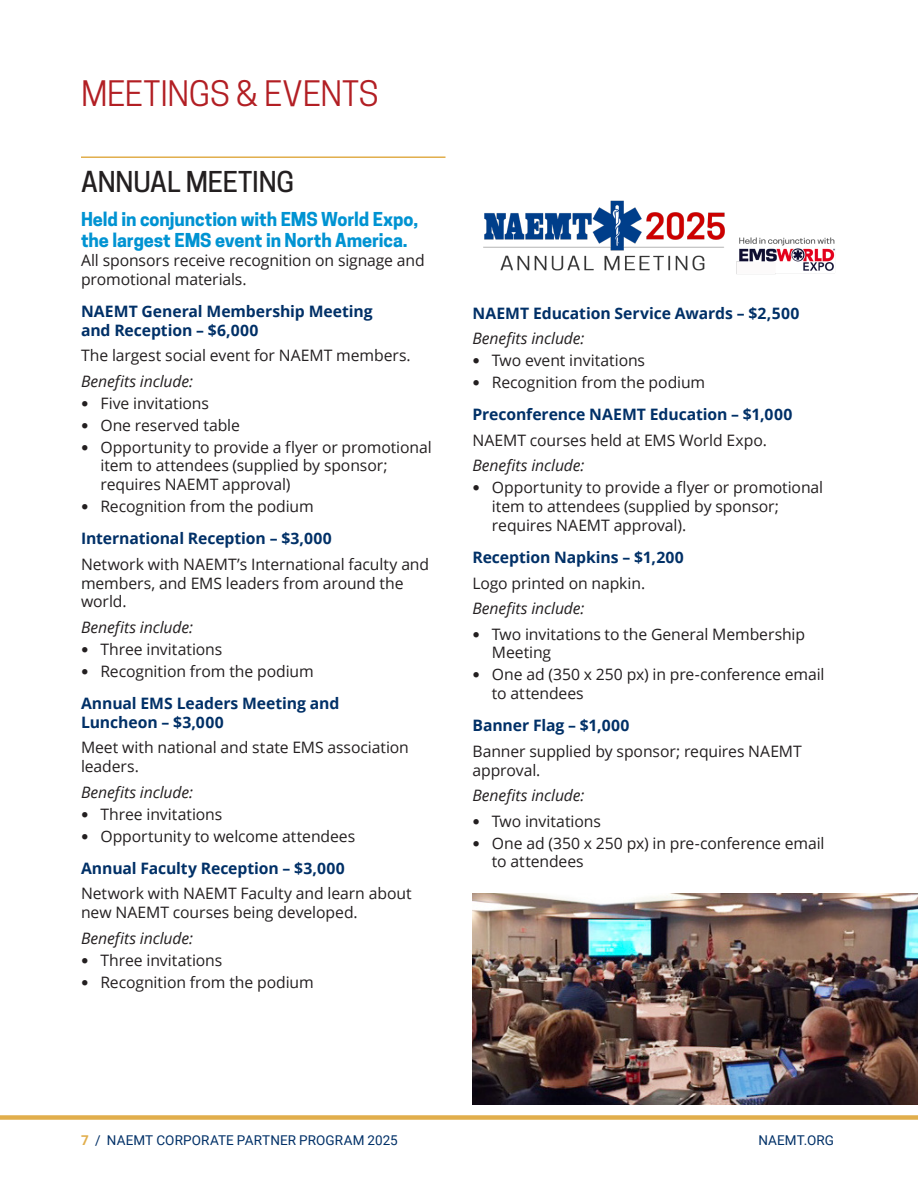
<style>
.page{position:relative;width:918px;height:1188px;background:#fff}
.page>*{position:absolute;margin:0;border:0;box-sizing:border-box;transform-origin:0 0}
.Headline{font:33px "Cooper Hewitt";letter-spacing:-.01em;color:#b21f24}
.Headline2{font:500 27px "Cooper Hewitt";letter-spacing:-.005em;color:#231f20}
.normal_no_para_indent{font:700 18px/21px "Cooper Hewitt";letter-spacing:-.005em;color:#0093d2}
.normal_no_para_indent-2{font:15.75px/18.8px "Open Sans";letter-spacing:-.005em;color:#231f20}
.normal_no_para_indent-3{font:700 15.75px/18.8px "Open Sans";letter-spacing:-.005em;color:#003067}
.normal_no_para_indent-4{font:italic 15.75px "Open Sans";letter-spacing:-.01em;color:#231f20}
.t1{font:13.5px "Roboto";letter-spacing:.005em;color:#003067}
.s1{font-family:"Avenir";font-size:15px}
.s2{font-weight:700;color:#e1ae4c}
</style>
<div class="page">
<div style="left:0;top:1115px;width:918px;height:5px;background:#e1ae4c"></div>
<hr style="left:81px;top:156px;width:365px;height:2px;background:#e1ae4c">
<img style="left:472px;top:893px;width:446px;height:212px">
<img style="left:483px;top:200px;width:352px;height:74px">
<p class="Headline" style="left:81px;top:74px;width:299px">MEETINGS &amp; EVENTS</p>
<p class="Headline2" style="left:81px;top:166px;width:215px">ANNUAL MEETING</p>
<p class="normal_no_para_indent" style="left:81px;top:209px;width:339px">Held in conjunction with EMS World Expo, the largest EMS event in North America.</p>
<p class="normal_no_para_indent-2" style="left:81px;top:250px;width:345px">All sponsors receive recognition on signage and promotional materials.</p>
<p class="normal_no_para_indent-3" style="left:81px;top:301px;width:293px">NAEMT General Membership Meeting and Reception – $6,000</p>
<p class="normal_no_para_indent-2" style="left:81px;top:346px;width:331px">The largest social event for NAEMT members.</p>
<p class="normal_no_para_indent-4" style="left:81px;top:370px;width:114px">Benefits include:</p>
<p class="normal_no_para_indent-2" style="left:81px;top:393px;width:129px"><span class="s1">•</span> Five invitations</p>
<p class="normal_no_para_indent-2" style="left:81px;top:415px;width:161px"><span class="s1">•</span> One reserved table</p>
<p class="normal_no_para_indent-2" style="left:100px;top:437px;width:333px;text-indent:-19px"><span class="s1">•</span> Opportunity to provide a flyer or promotional item to attendees (supplied by sponsor; requires NAEMT approval)</p>
<p class="normal_no_para_indent-2" style="left:81px;top:497px;width:234px"><span class="s1">•</span> Recognition from the podium</p>
<p class="normal_no_para_indent-3" style="left:81px;top:529px;width:252px">International Reception – $3,000</p>
<p class="normal_no_para_indent-2" style="left:81px;top:554px;width:350px">Network with NAEMT’s International faculty and members, and EMS leaders from around the world.</p>
<p class="normal_no_para_indent-4" style="left:81px;top:616px;width:114px">Benefits include:</p>
<p class="normal_no_para_indent-2" style="left:81px;top:639px;width:143px"><span class="s1">•</span> Three invitations</p>
<p class="normal_no_para_indent-2" style="left:81px;top:661px;width:234px"><span class="s1">•</span> Recognition from the podium</p>
<p class="normal_no_para_indent-3" style="left:81px;top:694px;width:260px">Annual EMS Leaders Meeting and<br>Luncheon – $3,000</p>
<p class="normal_no_para_indent-2" style="left:81px;top:738px;width:329px">Meet with national and state EMS association leaders.</p>
<p class="normal_no_para_indent-4" style="left:81px;top:781px;width:114px">Benefits include:</p>
<p class="normal_no_para_indent-2" style="left:81px;top:804px;width:143px"><span class="s1">•</span> Three invitations</p>
<p class="normal_no_para_indent-2" style="left:81px;top:826px;width:276px"><span class="s1">•</span> Opportunity to welcome attendees</p>
<p class="normal_no_para_indent-3" style="left:81px;top:858px;width:265px">Annual Faculty Reception – $3,000</p>
<p class="normal_no_para_indent-2" style="left:81px;top:884px;width:332px">Network with NAEMT Faculty and learn about new NAEMT courses being developed.</p>
<p class="normal_no_para_indent-4" style="left:81px;top:927px;width:114px">Benefits include:</p>
<p class="normal_no_para_indent-2" style="left:81px;top:950px;width:143px"><span class="s1">•</span> Three invitations</p>
<p class="normal_no_para_indent-2" style="left:81px;top:972px;width:234px"><span class="s1">•</span> Recognition from the podium</p>
<p class="normal_no_para_indent-3" style="left:472px;top:303px;width:328px">NAEMT Education Service Awards – $2,500</p>
<p class="normal_no_para_indent-4" style="left:472px;top:328px;width:114px">Benefits include:</p>
<p class="normal_no_para_indent-2" style="left:472px;top:351px;width:174px"><span class="s1">•</span> Two event invitations</p>
<p class="normal_no_para_indent-2" style="left:472px;top:373px;width:234px"><span class="s1">•</span> Recognition from the podium</p>
<p class="normal_no_para_indent-3" style="left:472px;top:405px;width:321px">Preconference NAEMT Education – $1,000</p>
<p class="normal_no_para_indent-2" style="left:472px;top:430px;width:296px">NAEMT courses held at EMS World Expo.</p>
<p class="normal_no_para_indent-4" style="left:472px;top:455px;width:114px">Benefits include:</p>
<p class="normal_no_para_indent-2" style="left:492px;top:478px;width:333px;text-indent:-19px"><span class="s1">•</span> Opportunity to provide a flyer or promotional item to attendees (supplied by sponsor; requires NAEMT approval).</p>
<p class="normal_no_para_indent-3" style="left:472px;top:548px;width:213px">Reception Napkins – $1,200</p>
<p class="normal_no_para_indent-2" style="left:472px;top:573px;width:174px">Logo printed on napkin.</p>
<p class="normal_no_para_indent-4" style="left:472px;top:598px;width:114px">Benefits include:</p>
<p class="normal_no_para_indent-2" style="left:492px;top:624px;width:315px;text-indent:-19px"><span class="s1">•</span> Two invitations to the General Membership<br>Meeting</p>
<p class="normal_no_para_indent-2" style="left:492px;top:665px;width:334px;text-indent:-19px"><span class="s1">•</span> One ad (350 x 250 px) in pre-conference email to attendees</p>
<p class="normal_no_para_indent-3" style="left:472px;top:716px;width:158px">Banner Flag – $1,000</p>
<p class="normal_no_para_indent-2" style="left:472px;top:741px;width:331px">Banner supplied by sponsor; requires NAEMT approval.</p>
<p class="normal_no_para_indent-4" style="left:472px;top:785px;width:114px">Benefits include:</p>
<p class="normal_no_para_indent-2" style="left:472px;top:811px;width:130px"><span class="s1">•</span> Two invitations</p>
<p class="normal_no_para_indent-2" style="left:492px;top:833px;width:334px;text-indent:-19px"><span class="s1">•</span> One ad (350 x 250 px) in pre-conference email to attendees</p>
<p class="t1" style="left:81px;top:1131px;width:318px"><span class="s2">7</span> / NAEMT CORPORATE PARTNER PROGRAM 2025</p>
<p class="t1" style="left:758px;top:1131px;width:77px">NAEMT.ORG</p>
</div>
